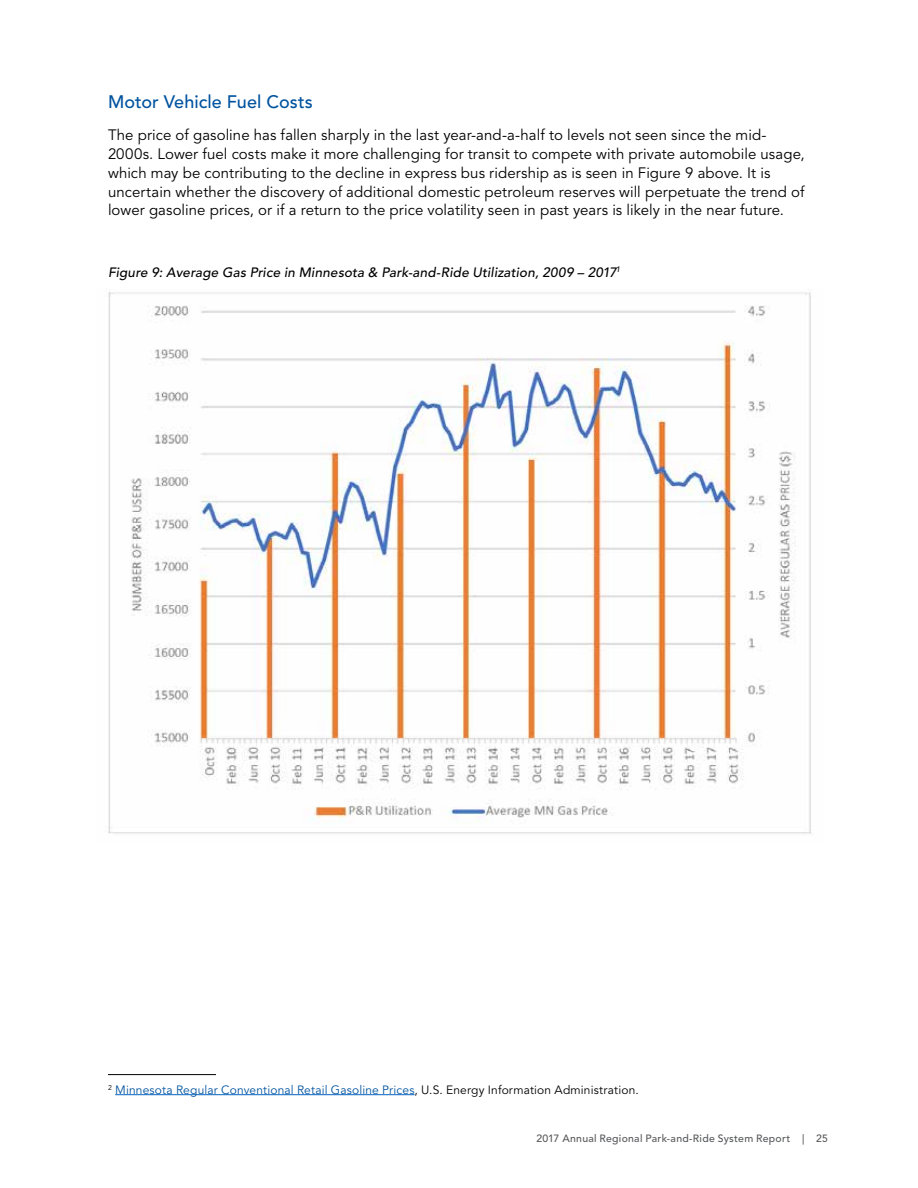
<style>
.page{position:relative;width:918px;height:1188px;background:#fff}
.page>*{position:absolute;margin:0;border:0;box-sizing:border-box;transform-origin:0 0}
.t1{font:500 18px "Avenir LT Std";color:#00539f}
.t2{font:15px/18.8px "Avenir LT Std";letter-spacing:.005em;color:#000}
.t3{font:italic 500 13.5px "Avenir LT Std";letter-spacing:.015em;color:#000}
.t4{font:12px "Avenir LT Std";letter-spacing:.015em;color:#00539f}
.t5{font:500 10.5px "Avenir LT Std";letter-spacing:.025em;color:#58595b}
.s1{color:#000}
</style>
<div class="page">
<hr style="left:108px;top:1074px;width:108px;height:1px;background:#000">
<hr style="left:115px;top:1094px;width:300px;height:1px;background:#0563c1">
<img style="left:108px;top:292px;width:703px;height:542px">
<p class="t1" style="left:108px;top:91px;width:206px">Motor Vehicle Fuel Costs</p>
<p class="t2" style="left:108px;top:126px;width:698px">The price of gasoline has fallen sharply in the last year-and-a-half to levels not seen since the mid-2000s. Lower fuel costs make it more challenging for transit to compete with private automobile usage, which may be contributing to the decline in express bus ridership as is seen in Figure 9 above. It is uncertain whether the discovery of additional domestic petroleum reserves will perpetuate the trend of lower gasoline prices, or if a return to the price volatility seen in past years is likely in the near future.</p>
<p class="t3" style="left:108px;top:264px;width:514px">Figure 9: Average Gas Price in Minnesota &amp; Park-and-Ride Utilization, 2009 – 2017<sup>1</sup></p>
<p class="t4" style="left:108px;top:1082px;width:532px"><sup>2</sup> Minnesota Regular Conventional Retail Gasoline Prices<span class="s1">, U.S. Energy Information Administration.</span></p>
<p class="t5" style="left:536px;top:1132px;width:293px">2017 Annual Regional Park-and-Ride System Report | 25</p>
</div>
